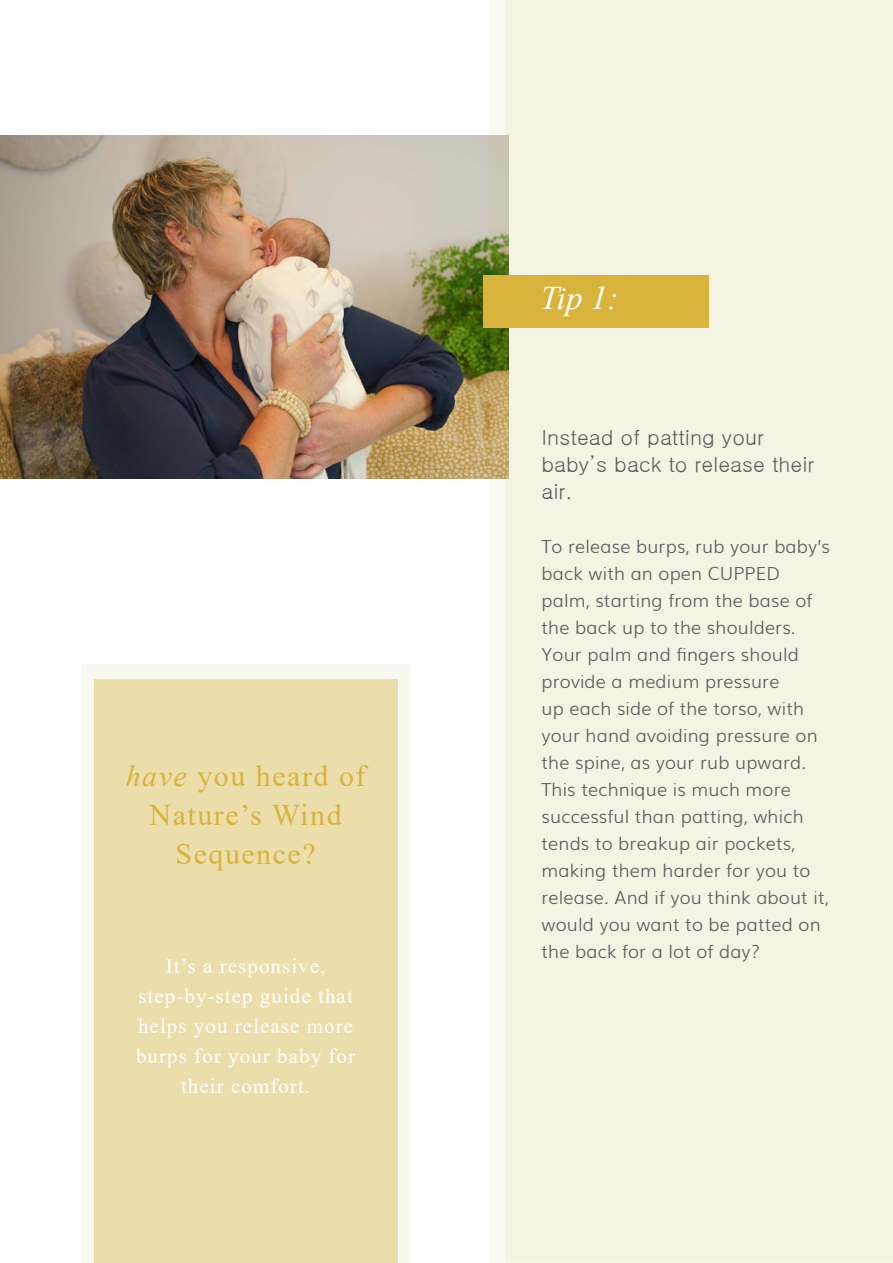
<style>
.page{position:relative;width:893px;height:1263px;background:#fff}
.page>*{position:absolute;margin:0;border:0;box-sizing:border-box;transform-origin:0 0}
.t1{font:italic 33px "Times New Roman";color:#fff}
.t2{font:30px/39px "Times New Roman";letter-spacing:.05em;color:#d8b43c;text-align:center}
.t3{font:21px/30px "Times New Roman";letter-spacing:.05em;color:#fff;text-align:center}
.t4{font:21px/27px "Gulim";color:#5b5a5b}
.t5{font:300 18px/27px "Muli";letter-spacing:.01em;color:#5b5a5b}
.s1{font-style:italic}
</style>
<div class="page">
<img style="left:0;top:135px;width:489px;height:343px">
<div style="left:489px;top:0;width:404px;height:1263px;background:#f5f4e4"></div>
<div style="left:484px;top:275px;width:225px;height:53px;background:#d8b43c"></div>
<div style="left:81px;top:664px;width:329px;height:599px;background:#f8f9f0"></div>
<div style="left:94px;top:679px;width:303px;height:584px;background:#ebdeaa"></div>
<h2 class="t2" style="left:126px;top:756px;width:241px"><span class="s1">have</span> you heard of<br>Nature’s Wind<br>Sequence?</h2>
<p class="t3" style="left:136px;top:950px;width:221px">It’s a responsive, step-by-step guide that helps you release more burps for your baby for their comfort.</p>
<h1 class="t1" style="left:540px;top:276px;width:79px">Tip 1:</h1>
<p class="t4" style="left:542px;top:424px;width:274px">Instead of patting your baby’s back to release their air.</p>
<p class="t5" style="left:541px;top:532px;width:290px">To release burps, rub your baby’s back with an open CUPPED palm, starting from the base of the back up to the shoulders.<br>Your palm and fingers should provide a medium pressure<br>up each side of the torso, with your hand avoiding pressure on the spine, as your rub upward.<br>This technique is much more successful than patting, which tends to breakup air pockets, making them harder for you to release. And if you think about it, would you want to be patted on the back for a lot of day?</p>
</div>
